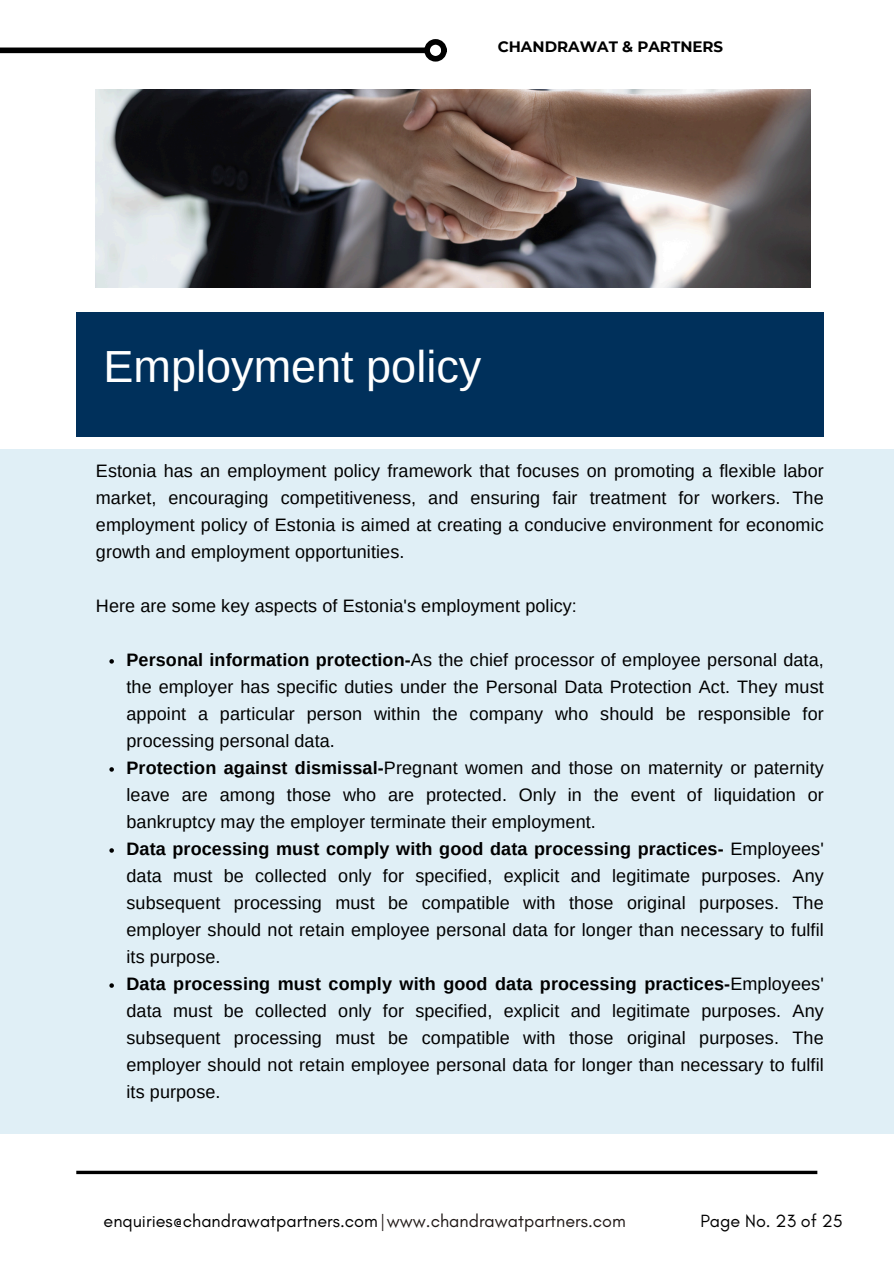
<style>
.page{position:relative;width:894px;height:1264px;background:#fff}
.page>*{position:absolute;margin:0;border:0;box-sizing:border-box;transform-origin:0 0}
.t1{font:45px "Arimo";color:#fff}
.t2{font:18px/27px "Arimo";letter-spacing:.005em;color:#000;text-align:justify}
.t3{font:18px "Glacial Indifference";color:#000}
.t4{font:700 15px "Montserrat";color:#000}
.s1{font-weight:700}
.s2{color:#201917}
</style>
<div class="page">
<div style="left:0;top:449px;width:893px;height:684px;background:#e0eff6"></div>
<img style="left:96px;top:89px;width:714px;height:198px">
<svg style="left:109px;top:659px;width:5px;height:4px"></svg>
<svg style="left:109px;top:767px;width:5px;height:4px"></svg>
<svg style="left:109px;top:848px;width:5px;height:4px"></svg>
<svg style="left:109px;top:983px;width:5px;height:4px"></svg>
<div style="left:0;top:48px;width:425px;height:5px;background:#000"></div>
<div style="left:424px;top:39px;width:22px;height:23px;border:6px solid #000;border-radius:50%"></div>
<div style="left:76px;top:312px;width:747px;height:125px;background:#00305b"></div>
<svg style="left:76px;top:1170px;width:741px;height:4px;background:#2f2f2f"></svg>
<p class="t4" style="left:497px;top:37px;width:227px">CHANDRAWAT &amp; PARTNERS</p>
<h2 class="t1" style="left:103px;top:341px;width:379px">Employment policy</h2>
<p class="t2" style="left:96px;top:457px;width:729px">Estonia has an employment policy framework that focuses on promoting a flexible labor market, encouraging competitiveness, and ensuring fair treatment for workers. The employment policy of Estonia is aimed at creating a conducive environment for economic growth and employment opportunities.</p>
<p class="t2" style="left:96px;top:592px;width:482px">Here are some key aspects of Estonia's employment policy:</p>
<p class="t2" style="left:126px;top:646px;width:698px"><span class="s1">Personal information protection-</span>As the chief processor of employee personal data, the employer has specific duties under the Personal Data Protection Act. They must appoint a particular person within the company who should be responsible for processing personal data.</p>
<h1 class="t2" style="left:126px;top:754px;width:698px"><span class="s1">Protection against dismissal-</span>Pregnant women and those on maternity or paternity leave are among those who are protected. Only in the event of liquidation or bankruptcy may the employer terminate their employment.</h1>
<h2 class="t2" style="left:126px;top:835px;width:698px"><span class="s1">Data processing must comply with good data processing practices-</span> Employees' data must be collected only for specified, explicit and legitimate purposes. Any subsequent processing must be compatible with those original purposes. The employer should not retain employee personal data for longer than necessary to fulfil its purpose.</h2>
<h2 class="t2" style="left:126px;top:970px;width:698px"><span class="s1">Data processing must comply with good data processing practices-</span>Employees' data must be collected only for specified, explicit and legitimate purposes. Any subsequent processing must be compatible with those original purposes. The employer should not retain employee personal data for longer than necessary to fulfil its purpose.</h2>
<p class="t3" style="left:103px;top:1210px;width:523px">enquiries@chandrawatpartners.com <span class="s2">|www.chandrawatpartners.com</span></p>
<p class="t3" style="left:700px;top:1210px;width:144px">Page No. 23 of 25</p>
</div>
